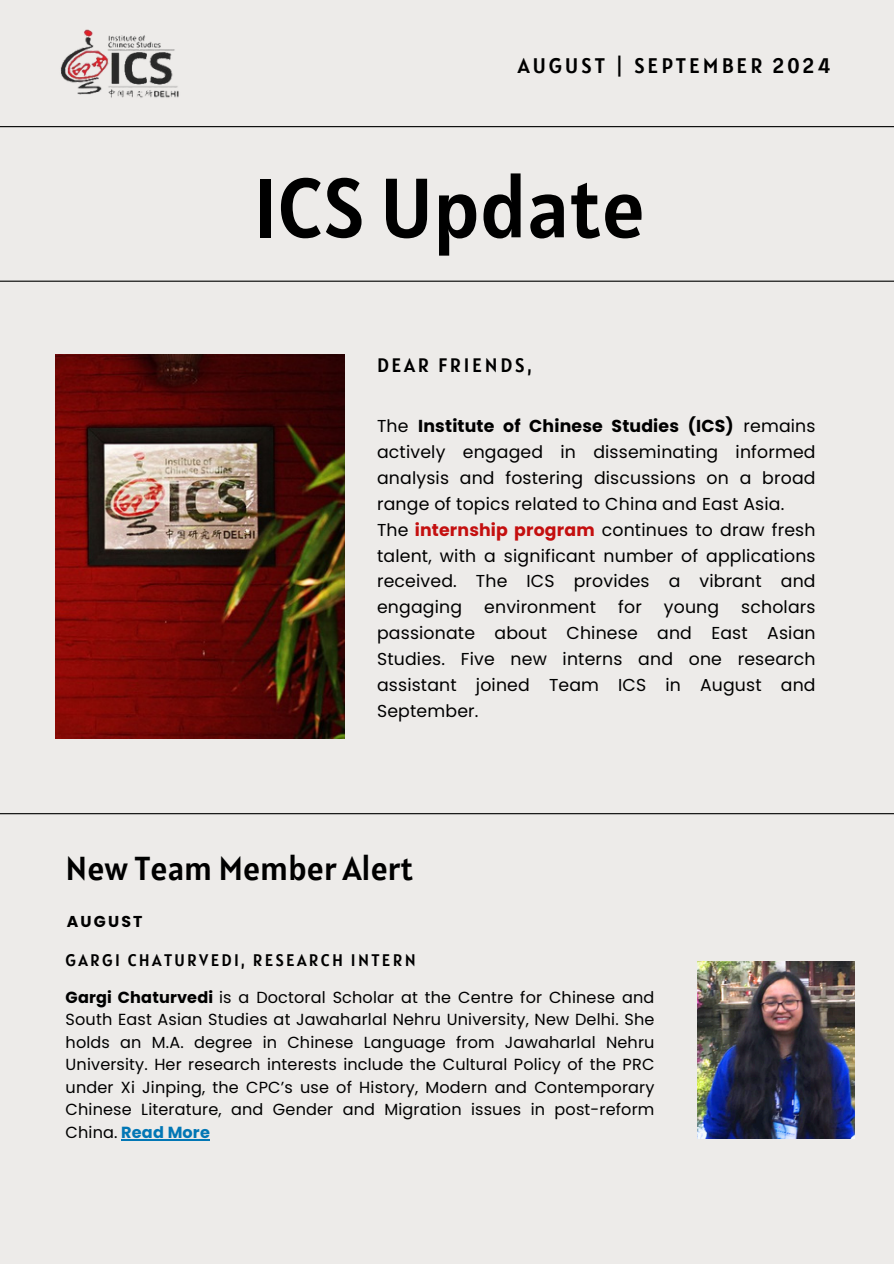
<style>
.page{position:relative;width:894px;height:1264px;background:#fff}
.page>*{position:absolute;margin:0;border:0;box-sizing:border-box;transform-origin:0 0}
.t1{font:84px "Alatsi";color:#000}
.t2{font:33px "Alatsi";color:#000}
.t3{font:21px "Alatsi";letter-spacing:.145em;color:#000}
.t4{font:19.35px "Alatsi";letter-spacing:.14em;color:#000}
.t5{font:17.25px/25.8px "Poppins";letter-spacing:.01em;color:#000;text-align:justify}
.t6{font:16.65px "Alatsi";letter-spacing:.14em;color:#000}
.t7{font:16.05px/22.5px "Poppins";letter-spacing:.01em;color:#000;text-align:justify}
.t8{font:700 15.75px "Poppins";letter-spacing:.14em;color:#000}
.s1{font-weight:700}
.s2{font-weight:700;color:#c40f0f}
.s3{font-weight:700;color:#0277b5}
</style>
<div class="page">
<div style="left:0;top:0;width:893px;height:1263px;background:#edebe9"></div>
<hr style="left:0;top:280px;width:893px;height:2px;background:#000">
<hr style="left:0;top:813px;width:893px;height:1px;background:#000">
<hr style="left:0;top:126px;width:893px;height:1px;background:#000">
<img style="left:60px;top:29px;width:119px;height:69px">
<img style="left:55px;top:354px;width:289px;height:384px">
<img style="left:697px;top:961px;width:157px;height:177px">
<hr style="left:121px;top:1138px;width:89px;height:2px;background:#0277b5">
<h3 class="t3" style="left:517px;top:52px;width:314px">AUGUST | SEPTEMBER 2024</h3>
<p class="t1" style="left:253px;top:153px;width:393px">ICS Update</p>
<p class="t4" style="left:377px;top:353px;width:156px">DEAR FRIENDS,</p>
<p class="t5" style="left:377px;top:413px;width:440px">The <span class="s1">Institute of Chinese Studies (ICS)</span> remains actively engaged in disseminating informed analysis and fostering discussions on a broad range of topics related to China and East Asia.</p>
<h1 class="t5" style="left:377px;top:516px;width:440px">The <span class="s2">internship program</span> continues to draw fresh talent, with a significant number of applications received. The ICS provides a vibrant and engaging</h1>
<h1 class="t5" style="left:484px;top:594px;width:113px">environment</h1>
<h1 class="t5" style="left:618px;top:594px;width:25px">for</h1>
<h1 class="t5" style="left:663px;top:594px;width:57px">young</h1>
<h1 class="t5" style="left:377px;top:594px;width:440px;text-indent:364px">scholars passionate about Chinese and East Asian Studies. Five new interns and one research assistant joined Team ICS in August and September.</h1>
<p class="t2" style="left:66px;top:846px;width:349px">New Team Member Alert</p>
<p class="t8" style="left:67px;top:910px;width:77px">AUGUST</p>
<p class="t6" style="left:66px;top:949px;width:351px">GARGI CHATURVEDI, RESEARCH INTERN</p>
<h3 class="t7" style="left:66px;top:985px;width:590px"><span class="s1">Gargi Chaturvedi</span> is a Doctoral Scholar at the Centre for Chinese and South East Asian Studies at Jawaharlal Nehru University, New Delhi. She holds an M.A. degree in Chinese Language from Jawaharlal Nehru University. Her research interests include the Cultural Policy of the PRC under Xi Jinping, the CPC’s use of History, Modern and Contemporary Chinese Literature, and Gender and Migration issues in post-reform China. <span class="s3">Read More</span></h3>
</div>
